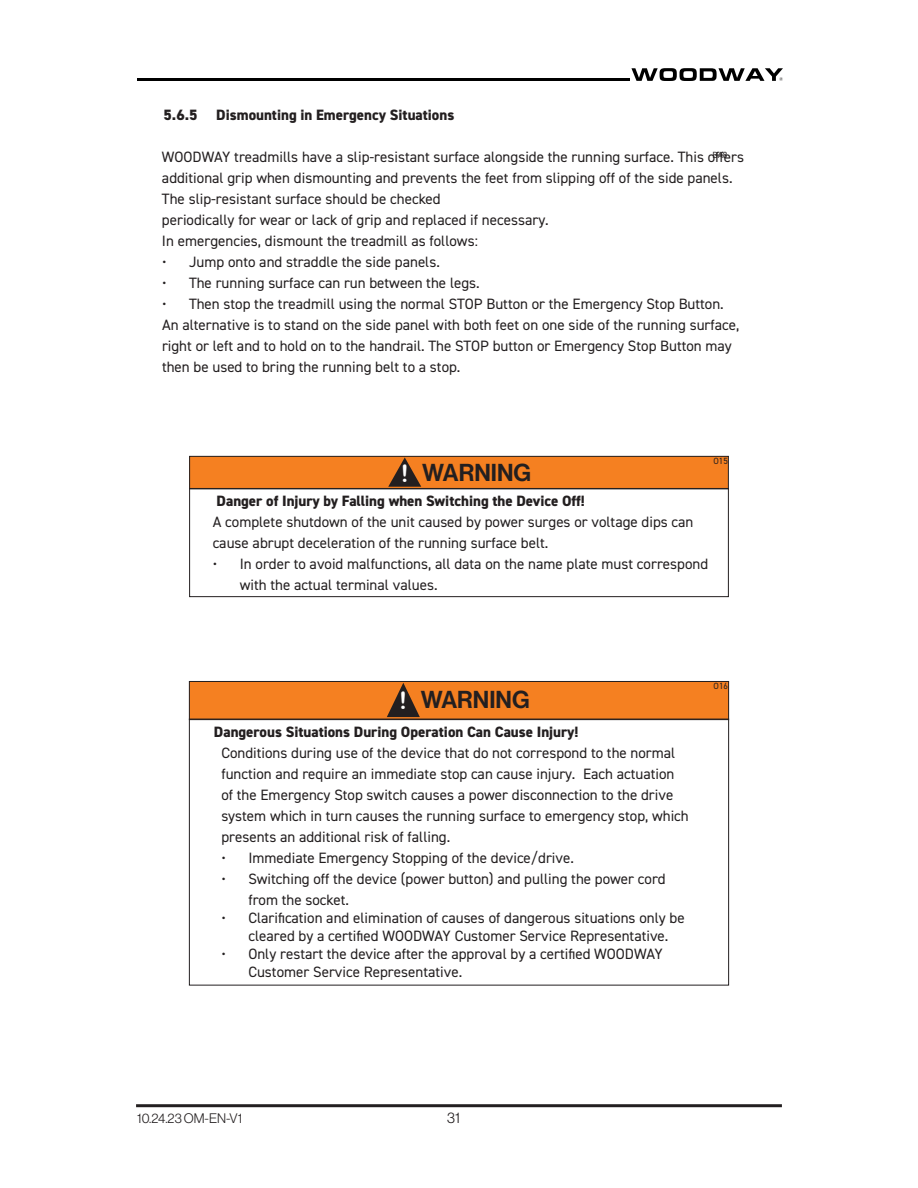
<style>
.page{position:relative;width:918px;height:1188px;background:#fff}
.page>*{position:absolute;margin:0;border:0;box-sizing:border-box;transform-origin:0 0}
.WARNING_FONTS{font:24px "N Haas Grotesk DS Pro 65 Md";color:#231f20}
.WARNING_FONTS-2{font:24px "Arial Rounded MT Bold";color:#fff}
.FULL_WIDTH_BODY_TEXT{font:15px/21px "DIN2014";color:#231f20}
.FULL_WIDTH_BODY_TEXT-2{font:800 15px "DIN2014";color:#231f20}
.Sub_Chapter_2{font:800 15px "DIN2014";color:#231f20}
.t1{font:15px "N Haas Grotesk DS Pro 45 Lt";color:#231f20}
.t2{font:13.5px "N Haas Grotesk DS Pro 45 Lt";color:#231f20}
.t3{font:9px "DIN2014";color:#231f20}
</style>
<div class="page">
<svg style="left:631px;top:68px;width:152px;height:13px"></svg>
<hr style="left:137px;top:78px;width:492px;height:3px;background:#000">
<hr style="left:136px;top:1104px;width:646px;height:3px;background:#231f20">
<div style="left:190px;top:456px;width:538px;height:33px;background:#f58021"></div>
<div style="left:189px;top:456px;width:540px;height:33px;border:1px solid #231f20"></div>
<div style="left:189px;top:488px;width:540px;height:109px;border:1px solid #231f20"></div>
<svg style="left:388px;top:457px;width:33px;height:30px"></svg>
<div style="left:189px;top:681px;width:540px;height:39px;background:#f58021"></div>
<div style="left:189px;top:681px;width:540px;height:39px;border:1px solid #231f20"></div>
<div style="left:189px;top:719px;width:540px;height:267px;border:1px solid #231f20"></div>
<svg style="left:387px;top:683px;width:33px;height:34px"></svg>
<p class="Sub_Chapter_2" style="left:163px;top:105px;width:292px">5.6.5 Dismounting in Emergency Situations</p>
<p class="FULL_WIDTH_BODY_TEXT" style="left:162px;top:146px;width:584px">WOODWAY treadmills have a slip-resistant surface alongside the running surface. This offers additional grip when dismounting and prevents the feet from slipping off of the side panels.<br>The slip-resistant surface should be checked</p>
<p class="FULL_WIDTH_BODY_TEXT" style="left:162px;top:209px;width:388px">periodically for wear or lack of grip and replaced if necessary.</p>
<p class="FULL_WIDTH_BODY_TEXT" style="left:162px;top:230px;width:317px">In emergencies, dismount the treadmill as follows:</p>
<p class="FULL_WIDTH_BODY_TEXT" style="left:162px;top:251px;width:279px">• Jump onto and straddle the side panels.</p>
<p class="FULL_WIDTH_BODY_TEXT" style="left:162px;top:272px;width:319px">• The running surface can run between the legs.</p>
<p class="FULL_WIDTH_BODY_TEXT" style="left:162px;top:293px;width:563px">• Then stop the treadmill using the normal STOP Button or the Emergency Stop Button.</p>
<p class="FULL_WIDTH_BODY_TEXT" style="left:162px;top:314px;width:579px">An alternative is to stand on the side panel with both feet on one side of the running surface, right or left and to hold on to the handrail. The STOP button or Emergency Stop Button may then be used to bring the running belt to a stop.</p>
<p class="t3" style="left:712px;top:149px;width:17px">BA8</p>
<p class="t3" style="left:713px;top:455px;width:16px">O15</p>
<p class="WARNING_FONTS" style="left:422px;top:459px;width:110px">WARNING</p>
<p class="FULL_WIDTH_BODY_TEXT-2" style="left:217px;top:491px;width:370px">Danger of Injury by Falling when Switching the Device Off!</p>
<p class="FULL_WIDTH_BODY_TEXT" style="left:213px;top:511px;width:482px">A complete shutdown of the unit caused by power surges or voltage dips can</p>
<p class="FULL_WIDTH_BODY_TEXT" style="left:213px;top:532px;width:337px">cause abrupt deceleration of the running surface belt.</p>
<p class="FULL_WIDTH_BODY_TEXT" style="left:240px;top:553px;width:470px;text-indent:-27px">• In order to avoid malfunctions, all data on the name plate must correspond with the actual terminal values.</p>
<p class="WARNING_FONTS-2" style="left:401px;top:460px;width:9px">!</p>
<p class="WARNING_FONTS" style="left:421px;top:685px;width:110px">WARNING</p>
<p class="FULL_WIDTH_BODY_TEXT-2" style="left:214px;top:722px;width:366px">Dangerous Situations During Operation Can Cause Injury!</p>
<p class="FULL_WIDTH_BODY_TEXT" style="left:221px;top:742px;width:469px">Conditions during use of the device that do not correspond to the normal function and require an immediate stop can cause injury. Each actuation of the Emergency Stop switch causes a power disconnection to the drive system which in turn causes the running surface to emergency stop, which presents an additional risk of falling.</p>
<p class="FULL_WIDTH_BODY_TEXT" style="left:221px;top:847px;width:354px">• Immediate Emergency Stopping of the device/drive.</p>
<p class="FULL_WIDTH_BODY_TEXT" style="left:248px;top:868px;width:419px;text-indent:-27px">• Switching off the device (power button) and pulling the power cord from the socket.</p>
<p class="FULL_WIDTH_BODY_TEXT" style="left:248px;top:908px;width:438px;line-height:18px;text-indent:-27px">• Clarification and elimination of causes of dangerous situations only be cleared by a certified WOODWAY Customer Service Representative.</p>
<p class="FULL_WIDTH_BODY_TEXT" style="left:248px;top:944px;width:416px;line-height:18px;text-indent:-27px">• Only restart the device after the approval by a certified WOODWAY<br>Customer Service Representative.</p>
<p class="WARNING_FONTS-2" style="left:399px;top:686px;width:9px">!</p>
<p class="t3" style="left:714px;top:680px;width:16px">O16</p>
<p class="t2" style="left:137px;top:1110px;width:106px">10.24.23 OM-EN-V1</p>
<p class="t1" style="left:447px;top:1110px;width:14px">31</p>
</div>
